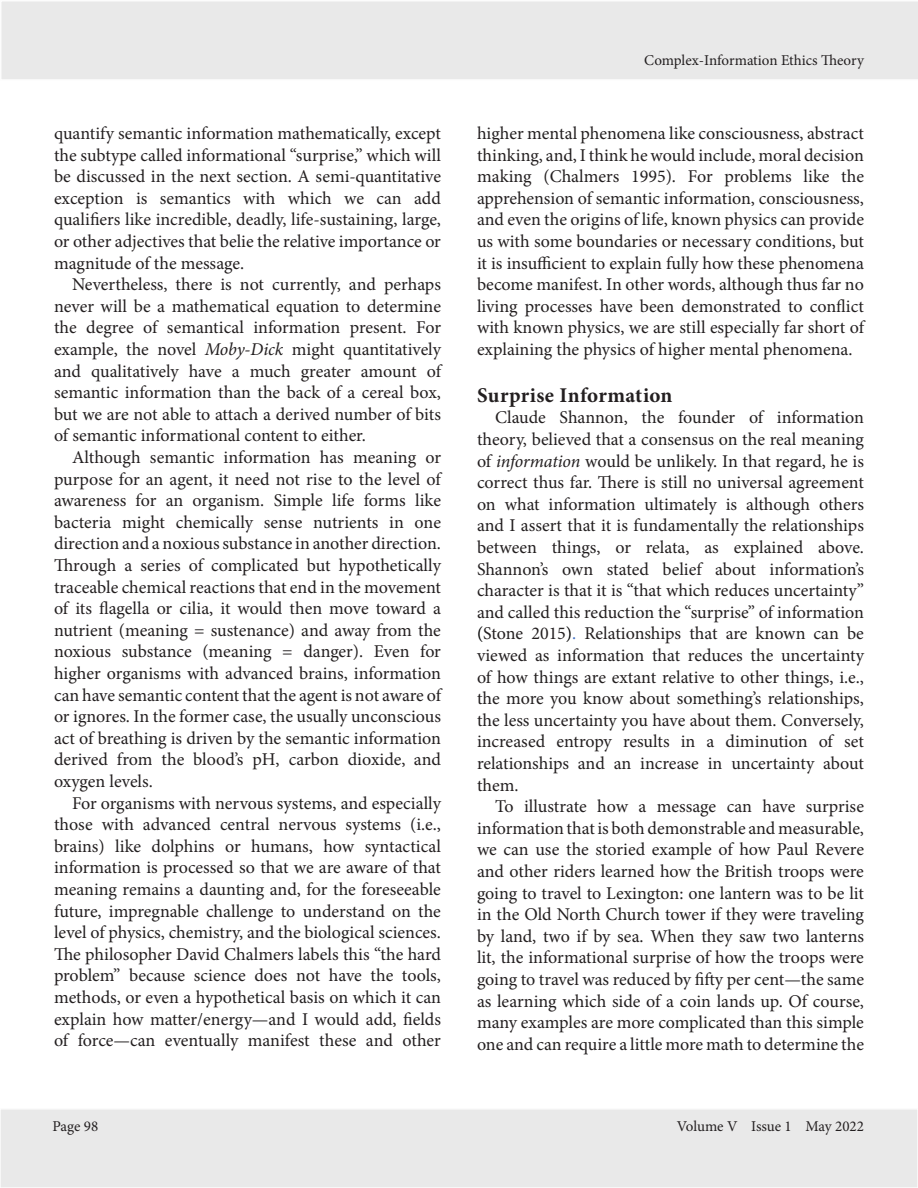
<style>
.page{position:relative;width:918px;height:1188px;background:#fff}
.page>*{position:absolute;margin:0;border:0;box-sizing:border-box;transform-origin:0 0}
.SectionHeadings{font:700 21px "Minion Pro";letter-spacing:.02em;color:#231f20}
.t1{font:18px/21.6px "Minion Pro";letter-spacing:-.005em;color:#231f20;text-align:justify}
.t2{font:15px "Minion Pro";letter-spacing:-.005em;color:#231f20}
.s1{font-style:italic}
.s2{color:#000}
.s3{color:#4472c4}
</style>
<div class="page">
<div style="left:1px;top:1px;width:917px;height:78px;background:#e9e9e9"></div>
<div style="left:0;top:1109px;width:918px;height:79px;background:#e9e9e9"></div>
<div style="left:0;top:1108px;width:918px;height:80px;border:2px solid #e6e7e9"></div>
<p class="t1" style="left:54px;top:123px;width:389px">quantify semantic information mathematically, except the subtype called informational “surprise,” which will be discussed in the next section. A semi<span class="s1">-</span>quantitative exception is semantics with which we can add qualifiers like incredible, deadly, life-sustaining, large, or other adjectives that belie the relative importance or magnitude of the message.</p>
<p class="t1" style="left:54px;top:274px;width:389px;text-indent:18px">Nevertheless, there is not currently, and perhaps never will be a mathematical equation to determine the degree of semantical information present. For example, the novel <span class="s1">Moby-Dick</span> might quantitatively and qualitatively have a much greater amount of semantic information than the back of a cereal box, but we are not able to attach a derived number of bits of semantic informational content to either.</p>
<p class="t1" style="left:54px;top:447px;width:389px;text-indent:18px">Although semantic information has meaning or purpose for an agent, it need not rise to the level of awareness for an organism. Simple life forms like bacteria might chemically sense nutrients in one direction and a noxious substance in another direction.<br>Through a series of complicated but hypothetically traceable chemical reactions that end in the movement of its flagella or cilia, it would then move toward a nutrient (meaning = sustenance) and away from the noxious substance (meaning = danger). Even for higher organisms with advanced brains, information can have semantic content that the agent is not aware of or ignores. In the former case, the usually unconscious act of breathing is driven by the semantic information derived from the blood’s pH, carbon dioxide, and oxygen levels.</p>
<p class="t1" style="left:54px;top:792px;width:389px;text-indent:18px">For organisms with nervous systems, and especially those with advanced central nervous systems (i.e., brains) like dolphins or humans, how syntactical information is processed so that we are aware of that meaning remains a daunting and, for the foreseeable future, impregnable challenge to understand on the level of physics, chemistry, and the biological sciences.<br>The philosopher David Chalmers labels this “the hard problem” because science does not have the tools, methods, or even a hypothetical basis on which it can explain how matter/energy—and I would add, fields of force—can eventually manifest these and other</p>
<p class="t2" style="left:52px;top:1117px;width:47px">Page 98</p>
<p class="t2" style="left:644px;top:50px;width:221px">Complex-Information Ethics Theory</p>
<p class="t1" style="left:477px;top:123px;width:389px">higher mental phenomena like consciousness, abstract thinking, and, I think he would include, moral decision making (Chalmers 1995). For problems like the apprehension of semantic information, consciousness, and even the origins of life, known physics can provide us with some boundaries or necessary conditions, but it is insufficient to explain fully how these phenomena become manifest. In other words, although thus far no living processes have been demonstrated to conflict with known physics, we are still especially far short of explaining the physics of higher mental phenomena.</p>
<p class="SectionHeadings" style="left:477px;top:380px;width:197px">Surprise Information</p>
<p class="t1" style="left:477px;top:407px;width:389px;text-indent:18px">Claude Shannon, the founder of information theory, believed that a consensus on the real meaning of <span class="s1">information</span> would be unlikely. In that regard, he is correct thus far. There is still no universal agreement on what information ultimately is although others and I assert that it is fundamentally the relationships between things, or relata, as explained above.<br>Shannon’s own stated belief about information’s character is that it is “that which reduces uncertainty” and called this reduction the “surprise” of information <span class="s2">(</span>Stone 2015<span class="s2">)</span><span class="s3">.</span> Relationships that are known can be viewed as information that reduces the uncertainty of how things are extant relative to other things, i.e., the more you know about something’s relationships, the less uncertainty you have about them. Conversely, increased entropy results in a diminution of set relationships and an increase in uncertainty about them.</p>
<p class="t1" style="left:477px;top:796px;width:389px;text-indent:18px">To illustrate how a message can have surprise information that is both demonstrable and measurable, we can use the storied example of how Paul Revere and other riders learned how the British troops were going to travel to Lexington: one lantern was to be lit in the Old North Church tower if they were traveling by land, two if by sea. When they saw two lanterns lit, the informational surprise of how the troops were going to travel was reduced by fifty per cent—the same as learning which side of a coin lands up. Of course, many examples are more complicated than this simple one and can require a little more math to determine the</p>
<p class="t2" style="left:677px;top:1117px;width:189px">Volume V Issue 1 May 2022</p>
</div>
